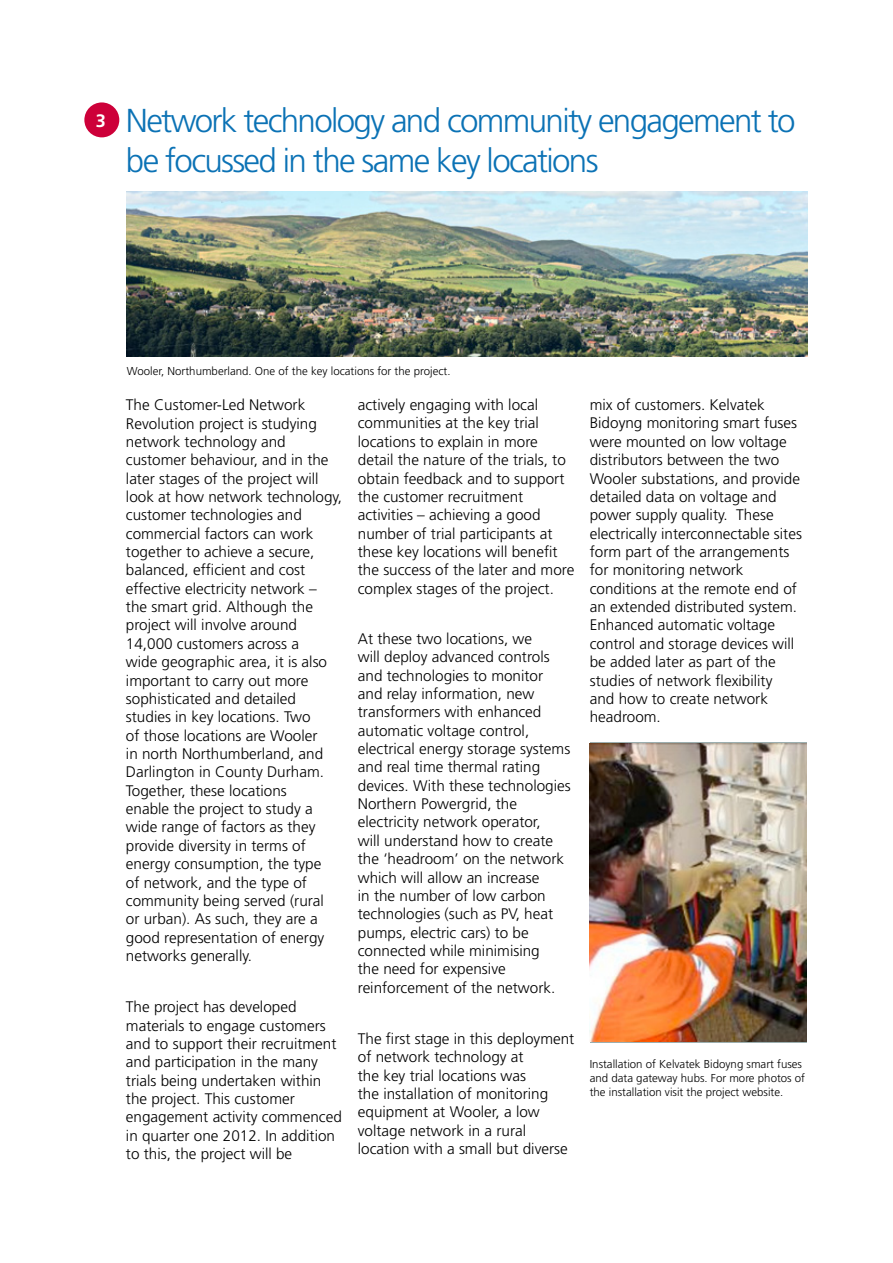
<style>
.page{position:relative;width:893px;height:1263px;background:#fff}
.page>*{position:absolute;margin:0;border:0;box-sizing:border-box;transform-origin:0 0}
.t1{font:300 33.15px/39.8px "Frutiger";letter-spacing:-.05em;color:#0b72b5}
.t2{font:700 18px "Frutiger";color:#fff}
.t3{font:300 15.3px/18.3px "Frutiger";color:#000}
.t4{font:300 11.55px/13.8px "Frutiger";color:#000}
</style>
<div class="page">
<img style="left:590px;top:743px;width:216px;height:299px">
<div style="left:84px;top:102px;width:35px;height:35px;background:#cd0039;border-radius:50%"></div>
<img style="left:127px;top:191px;width:680px;height:165px">
<p class="t2" style="left:96px;top:110px;width:12px">3</p>
<h1 class="t1" style="left:126px;top:102px;width:671px">Network technology and community engagement to be focussed in the same key locations</h1>
<p class="t4" style="left:127px;top:364px;width:325px">Wooler, Northumberland. One of the key locations for the project.</p>
<p class="t3" style="left:126px;top:396px;width:218px">The Customer-Led Network<br>Revolution project is studying network technology and customer behaviour, and in the later stages of the project will look at how network technology, customer technologies and commercial factors can work together to achieve a secure, balanced, efficient and cost effective electricity network –<br>the smart grid. Although the project will involve around<br>14,000 customers across a<br>wide geographic area, it is also important to carry out more sophisticated and detailed studies in key locations. Two<br>of those locations are Wooler<br>in north Northumberland, and<br>Darlington in County Durham.<br>Together, these locations<br>enable the project to study a wide range of factors as they provide diversity in terms of energy consumption, the type<br>of network, and the type of community being served (rural<br>or urban). As such, they are a good representation of energy networks generally.</p>
<p class="t3" style="left:126px;top:998px;width:217px">The project has developed materials to engage customers and to support their recruitment and participation in the many trials being undertaken within the project. This customer engagement activity commenced in quarter one 2012. In addition to this, the project will be</p>
<p class="t3" style="left:358px;top:396px;width:218px">actively engaging with local communities at the key trial locations to explain in more detail the nature of the trials, to obtain feedback and to support the customer recruitment activities – achieving a good number of trial participants at these key locations will benefit the success of the later and more complex stages of the project.</p>
<p class="t3" style="left:358px;top:630px;width:214px">At these two locations, we<br>will deploy advanced controls and technologies to monitor and relay information, new transformers with enhanced automatic voltage control, electrical energy storage systems and real time thermal rating devices. With these technologies<br>Northern Powergrid, the electricity network operator,<br>will understand how to create the ‘headroom’ on the network which will allow an increase<br>in the number of low carbon technologies (such as PV, heat pumps, electric cars) to be connected while minimising<br>the need for expensive reinforcement of the network.</p>
<p class="t3" style="left:358px;top:1030px;width:218px">The first stage in this deployment of network technology at<br>the key trial locations was<br>the installation of monitoring equipment at Wooler, a low voltage network in a rural location with a small but diverse</p>
<p class="t3" style="left:590px;top:396px;width:214px">mix of customers. Kelvatek<br>Bidoyng monitoring smart fuses were mounted on low voltage distributors between the two<br>Wooler substations, and provide detailed data on voltage and power supply quality. These electrically interconnectable sites form part of the arrangements for monitoring network conditions at the remote end of an extended distributed system.<br>Enhanced automatic voltage control and storage devices will be added later as part of the studies of network flexibility<br>and how to create network headroom.</p>
<p class="t4" style="left:590px;top:1057px;width:217px">Installation of Kelvatek Bidoyng smart fuses and data gateway hubs. For more photos of the installation visit the project website.</p>
</div>
